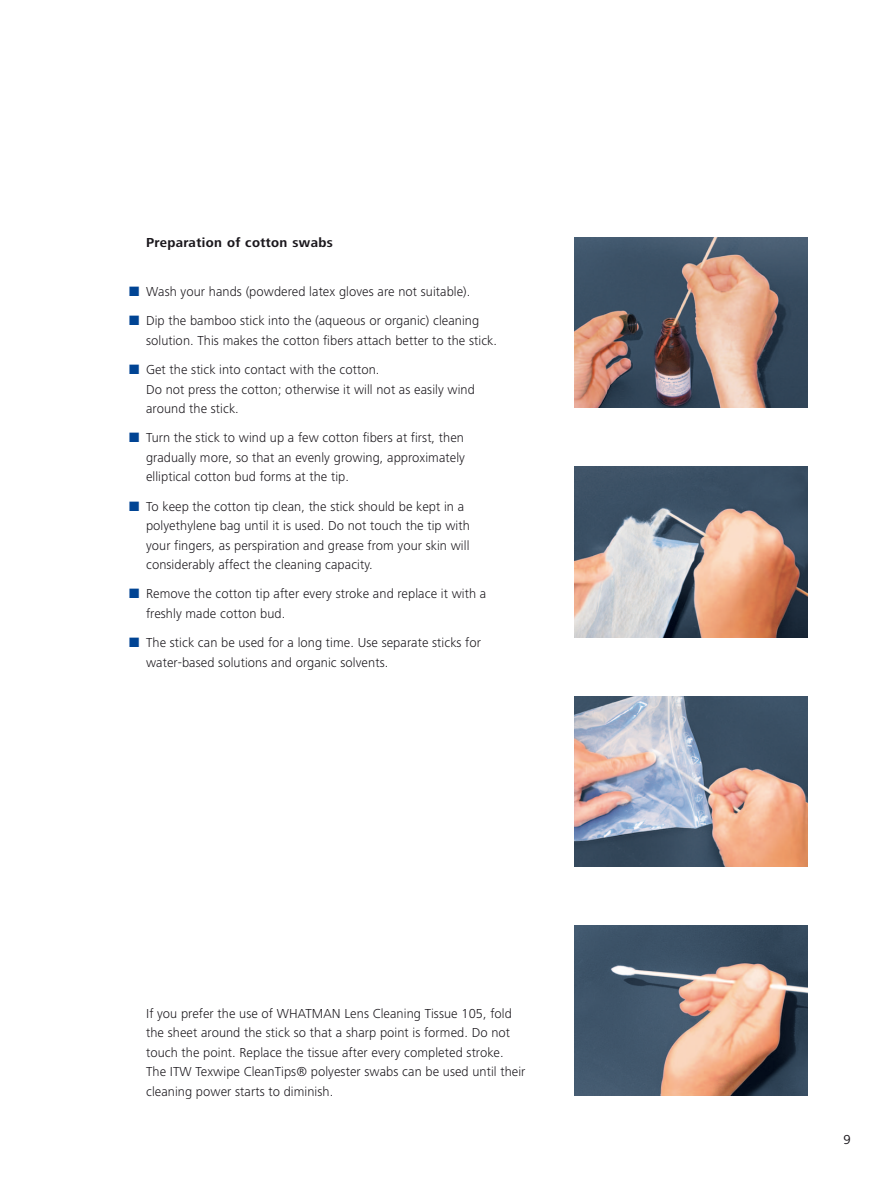
<style>
.page{position:relative;width:893px;height:1178px;background:#fff}
.page>*{position:absolute;margin:0;border:0;box-sizing:border-box;transform-origin:0 0}
.t1{font:300 13.5px/19.5px "Frutiger Next LT";letter-spacing:.005em;color:#1a171c}
.t2{font:700 13.5px "Frutiger Next LT";letter-spacing:.025em;color:#1a171c}
.t3{font:13.5px "Frutiger Next LT";color:#1a171c}
.s1{color:#004494}
</style>
<div class="page">
<img style="left:574px;top:238px;width:234px;height:170px">
<img style="left:574px;top:696px;width:234px;height:170px">
<img style="left:574px;top:467px;width:234px;height:170px">
<img style="left:574px;top:925px;width:234px;height:171px">
<p class="t2" style="left:146px;top:235px;width:188px">Preparation of cotton swabs</p>
<p class="t1" style="left:129px;top:282px;width:343px"><span class="s1">■</span> Wash your hands (powdered latex gloves are not suitable).</p>
<p class="t1" style="left:146px;top:311px;width:352px;text-indent:-17px"><span class="s1">■</span> Dip the bamboo stick into the (aqueous or organic) cleaning solution. This makes the cotton fibers attach better to the stick.</p>
<p class="t1" style="left:146px;top:360px;width:330px;text-indent:-17px"><span class="s1">■</span> Get the stick into contact with the cotton.<br>Do not press the cotton; otherwise it will not as easily wind around the stick.</p>
<p class="t1" style="left:146px;top:428px;width:320px;text-align:justify;text-indent:-17px"><span class="s1">■</span> Turn the stick to wind up a few cotton fibers at first, then gradually more, so that an evenly growing, approximately elliptical cotton bud forms at the tip.</p>
<p class="t1" style="left:146px;top:496px;width:325px;text-indent:-17px"><span class="s1">■</span> To keep the cotton tip clean, the stick should be kept in a polyethylene bag until it is used. Do not touch the tip with your fingers, as perspiration and grease from your skin will considerably affect the cleaning capacity.</p>
<p class="t1" style="left:146px;top:584px;width:342px;text-indent:-17px"><span class="s1">■</span> Remove the cotton tip after every stroke and replace it with a freshly made cotton bud.</p>
<p class="t1" style="left:146px;top:633px;width:336px;text-indent:-17px"><span class="s1">■</span> The stick can be used for a long time. Use separate sticks for water-based solutions and organic solvents.</p>
<p class="t1" style="left:146px;top:1003px;width:381px">If you prefer the use of WHATMAN Lens Cleaning Tissue 105, fold the sheet around the stick so that a sharp point is formed. Do not touch the point. Replace the tissue after every completed stroke.<br>The ITW Texwipe CleanTips® polyester swabs can be used until their cleaning power starts to diminish.</p>
<p class="t3" style="left:843px;top:1132px;width:9px">9</p>
</div>
